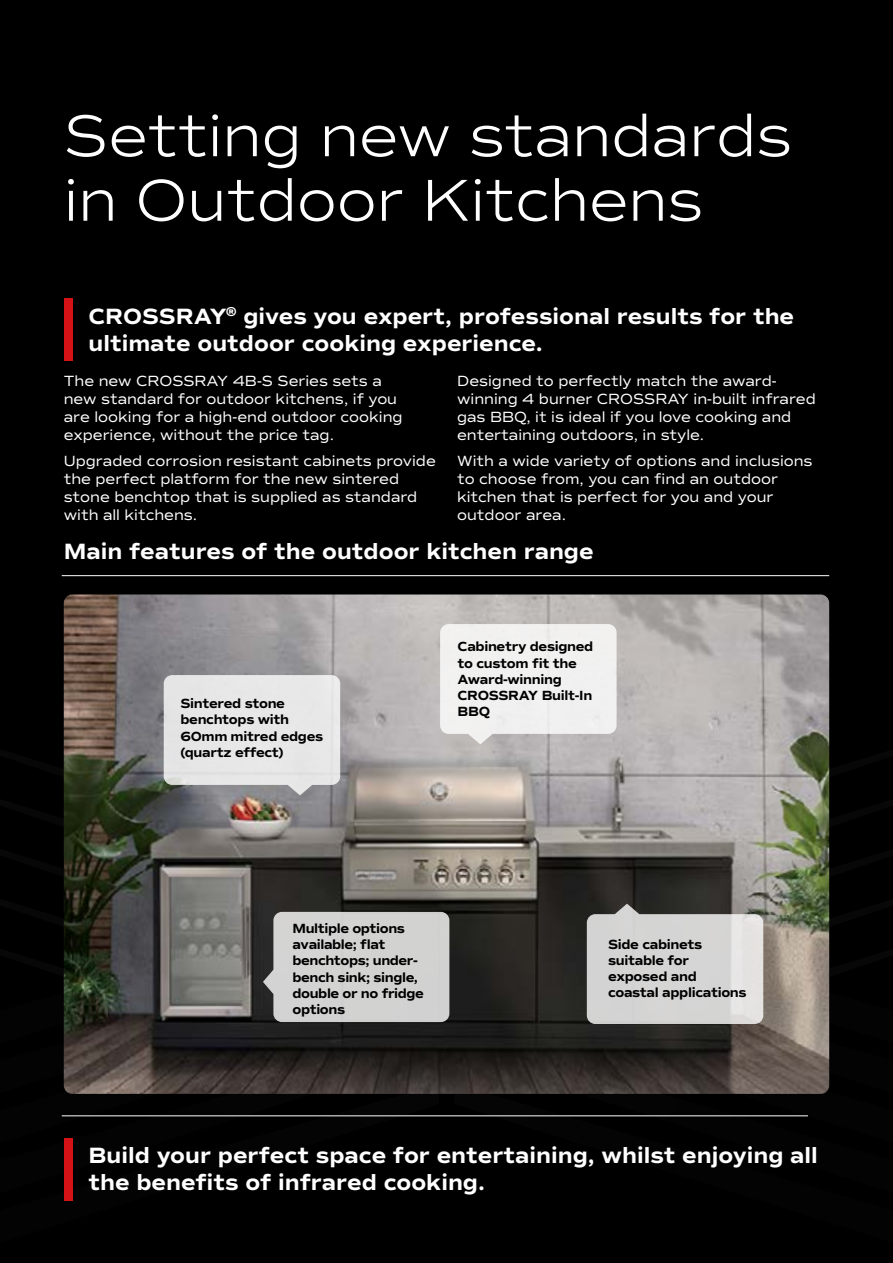
<style>
.page{position:relative;width:893px;height:1263px;background:#000}
.page>*{position:absolute;margin:0;border:0;box-sizing:border-box;transform-origin:0 0}
.t1{font:300 60px/64.5px "Commuters Sans";color:#fff}
.t2{font:700 22.5px/27px "Commuters Sans";color:#fff}
.t3{font:15px/18px "Commuters Sans";color:#fff}
.t4{font:700 13.5px/16.2px "Commuters Sans";letter-spacing:-.025em;color:#000}
</style>
<div class="page">
<svg style="left:454px;top:1116px;width:354px;height:1px"></svg>
<svg style="left:61px;top:1115px;width:378px;height:32px"></svg>
<div style="left:64px;top:299px;width:8px;height:62px;background:#d51317"></div>
<div style="left:64px;top:1138px;width:8px;height:62px;background:#d51317"></div>
<img style="left:64px;top:594px;width:765px;height:500px">
<hr style="left:62px;top:575px;width:767px;height:1px;background:#fff">
<hr style="left:62px;top:1115px;width:746px;height:1px;background:#fff">
<svg style="left:164px;top:675px;width:176px;height:120px;background:#dededf"></svg>
<svg style="left:440px;top:624px;width:177px;height:120px;background:#ecebeb"></svg>
<svg style="left:587px;top:904px;width:176px;height:120px;background:#cacac9"></svg>
<div style="left:263px;top:912px;width:186px;height:110px;background:#d2d2d1"></div>
<h1 class="t1" style="left:64px;top:103px;width:730px">Setting new standards in Outdoor Kitchens</h1>
<h2 class="t2" style="left:88px;top:303px;width:707px">CROSSRAY<sup>®</sup> gives you expert, professional results for the ultimate outdoor cooking experience.</h2>
<p class="t3" style="left:64px;top:372px;width:340px">The new CROSSRAY 4B-S Series sets a new standard for outdoor kitchens, if you are looking for a high-end outdoor cooking experience, without the price tag.</p>
<p class="t3" style="left:64px;top:452px;width:374px">Upgraded corrosion resistant cabinets provide the perfect platform for the new sintered stone benchtop that is supplied as standard with all kitchens.</p>
<p class="t3" style="left:457px;top:372px;width:360px">Designed to perfectly match the award&shy;winning 4 burner CROSSRAY in-built infrared gas BBQ, it is ideal if you love cooking and entertaining outdoors, in style.</p>
<p class="t3" style="left:457px;top:452px;width:357px">With a wide variety of options and inclusions to choose from, you can find an outdoor kitchen that is perfect for you and your outdoor area.</p>
<h2 class="t2" style="left:64px;top:538px;width:531px">Main features of the outdoor kitchen range</h2>
<p class="t4" style="left:180px;top:695px;width:144px">Sintered stone benchtops with<br>60mm mitred edges (quartz effect)</p>
<p class="t4" style="left:458px;top:639px;width:137px">Cabinetry designed to custom fit the<br>Award-winning<br>CROSSRAY Built-In<br>BBQ</p>
<p class="t4" style="left:292px;top:920px;width:133px">Multiple options available; flat benchtops; under&shy;bench sink; single, double or no fridge options</p>
<p class="t4" style="left:608px;top:936px;width:140px">Side cabinets suitable for exposed and coastal applications</p>
<h2 class="t2" style="left:88px;top:1142px;width:731px">Build your perfect space for entertaining, whilst enjoying all the benefits of infrared cooking.</h2>
</div>
